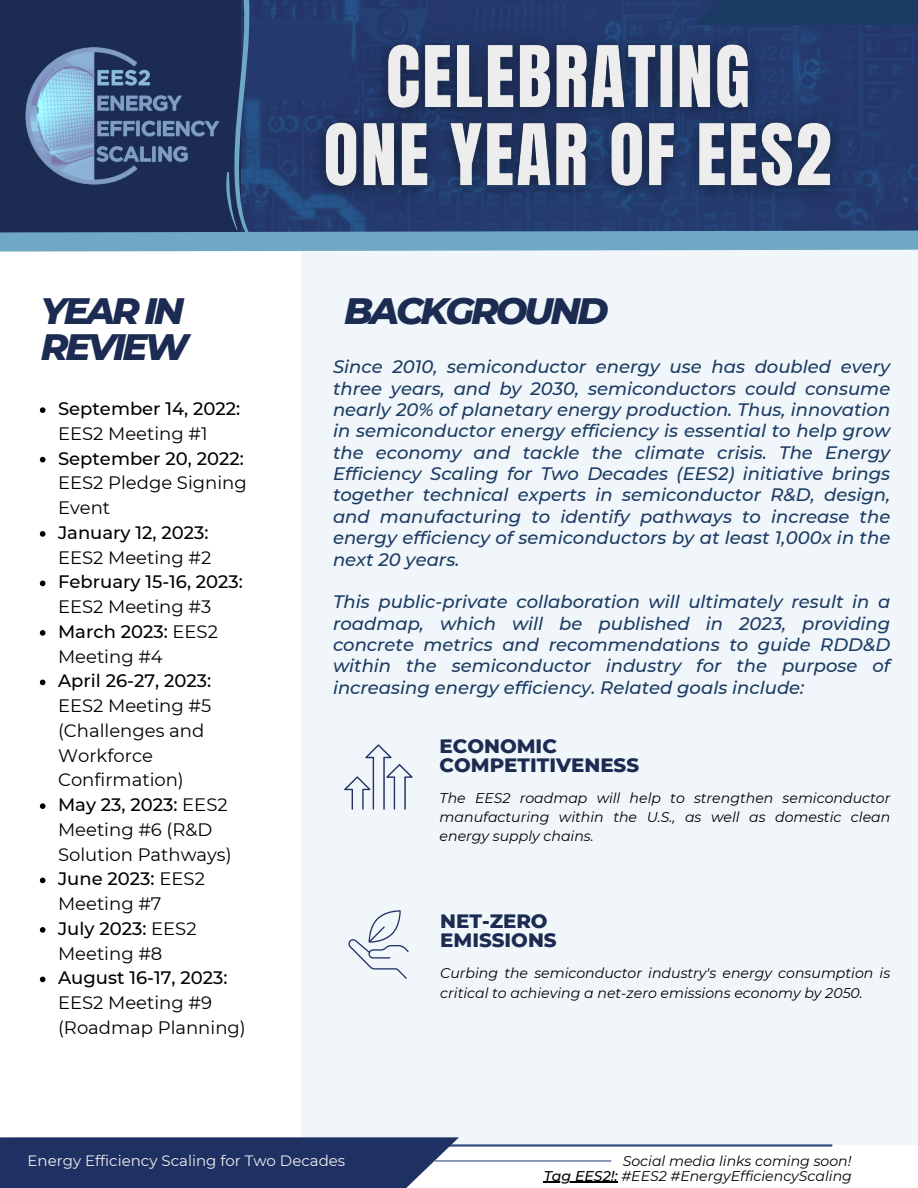
<style>
.page{position:relative;width:918px;height:1188px;background:#fff}
.page>*{position:absolute;margin:0;border:0;box-sizing:border-box;transform-origin:0 0}
.t1{font:italic 800 37.5px/36px "Montserrat";letter-spacing:-.085em;color:#1c2b52}
.t2{font:800 19.8px/19px "Montserrat";color:#1c2b52}
.t3{font:italic 500 18px/21.3px "Montserrat";color:#1c3b64;text-align:justify}
.t4{font:18px/24.8px "Montserrat";color:#000}
.t5{font:500 18px/24.8px "Montserrat";color:#000}
.t6{font:15px "Montserrat";color:#ededed}
.t7{font:italic 14.1px/19px "Montserrat";color:#000;text-align:justify}
.s1{font-weight:400}
.s2{font-weight:500}
</style>
<div class="page">
<div style="left:302px;top:241px;width:616px;height:903px;background:#f0f6f9"></div>
<hr style="left:330px;top:1144px;width:501px;height:3px;background:#374b80">
<svg style="left:0;top:1137px;width:459px;height:51px;background:#2c3c6c"></svg>
<hr style="left:435px;top:1160px;width:176px;height:2px;background:#374b80">
<svg style="left:344px;top:744px;width:69px;height:66px"></svg>
<svg style="left:348px;top:910px;width:61px;height:69px"></svg>
<svg style="left:0;top:0;width:918px;height:261px;background:#435c83"></svg>
<svg style="left:40px;top:407px;width:5px;height:6px"></svg>
<svg style="left:40px;top:457px;width:5px;height:5px"></svg>
<svg style="left:40px;top:531px;width:5px;height:6px"></svg>
<svg style="left:40px;top:581px;width:5px;height:5px"></svg>
<svg style="left:40px;top:630px;width:5px;height:6px"></svg>
<svg style="left:40px;top:680px;width:5px;height:5px"></svg>
<svg style="left:40px;top:803px;width:5px;height:6px"></svg>
<svg style="left:40px;top:878px;width:5px;height:5px"></svg>
<svg style="left:40px;top:927px;width:5px;height:6px"></svg>
<svg style="left:40px;top:977px;width:5px;height:5px"></svg>
<img style="left:299px;top:20px;width:558px;height:195px">
<hr style="left:544px;top:1182px;width:74px;height:1px;background:#000">
<p class="t1" style="left:41px;top:293px;width:150px">YEAR IN<br>REVIEW</p>
<p class="t5" style="left:58px;top:396px;width:184px">September 14, 2022:<br><span class="s1">EES2 Meeting #1</span></p>
<p class="t4" style="left:58px;top:446px;width:190px"><span class="s2">September 20, 2022:<br></span>EES2 Pledge Signing<br>Event</p>
<p class="t5" style="left:58px;top:520px;width:155px">January 12, 2023:<br><span class="s1">EES2 Meeting #2</span></p>
<p class="t5" style="left:58px;top:570px;width:186px">February 15-16, 2023:<br><span class="s1">EES2 Meeting #3</span></p>
<p class="t4" style="left:58px;top:619px;width:161px"><span class="s2">March 2023:</span> EES2<br>Meeting #4</p>
<p class="t4" style="left:58px;top:669px;width:155px"><span class="s2">April 26-27, 2023:<br></span>EES2 Meeting #5 (Challenges and<br>Workforce<br>Confirmation)</p>
<p class="t4" style="left:58px;top:792px;width:175px"><span class="s2">May 23, 2023:</span> EES2<br>Meeting #6 (R&amp;D<br>Solution Pathways)</p>
<p class="t4" style="left:58px;top:867px;width:148px"><span class="s2">June 2023:</span> EES2<br>Meeting #7</p>
<p class="t4" style="left:58px;top:916px;width:140px"><span class="s2">July 2023:</span> EES2<br>Meeting #8</p>
<p class="t4" style="left:58px;top:966px;width:189px"><span class="s2">August 16-17, 2023:<br></span>EES2 Meeting #9 (Roadmap Planning)</p>
<p class="t1" style="left:344px;top:293px;width:266px">BACKGROUND</p>
<p class="t3" style="left:333px;top:356px;width:559px">Since 2010, semiconductor energy use has doubled every three years, and by 2030, semiconductors could consume nearly 20% of planetary energy production. Thus, innovation in semiconductor energy efficiency is essential to help grow the economy and tackle the climate crisis. The Energy Efficiency Scaling for Two Decades (EES2) initiative brings together technical experts in semiconductor R&amp;D, design, and manufacturing to identify pathways to increase the energy efficiency of semiconductors by at least 1,000x in the next 20 years.</p>
<p class="t3" style="left:333px;top:591px;width:559px">This public-private collaboration will ultimately result in a roadmap, which will be published in 2023, providing concrete metrics and recommendations to guide RDD&amp;D within the semiconductor industry for the purpose of increasing energy efficiency. Related goals include:</p>
<p class="t2" style="left:440px;top:736px;width:201px">ECONOMIC<br>COMPETITIVENESS</p>
<p class="t7" style="left:440px;top:788px;width:452px">The EES2 roadmap will help to strengthen semiconductor manufacturing within the U.S., as well as domestic clean energy supply chains.</p>
<p class="t2" style="left:440px;top:912px;width:118px">NET-ZERO<br>EMISSIONS</p>
<p class="t7" style="left:440px;top:964px;width:452px">Curbing the semiconductor industry's energy consumption is critical to achieving a net-zero emissions economy by 2050.</p>
<p class="t6" style="left:27px;top:1151px;width:319px">Energy Efficiency Scaling for Two Decades</p>
<p class="t7" style="left:623px;top:1151px;width:230px">Social media links coming soon!</p>
<p class="t7" style="left:544px;top:1166px;width:310px"><span class="s2">Tag EES2!:</span> #EES2 #EnergyEfficiencyScaling</p>
</div>
